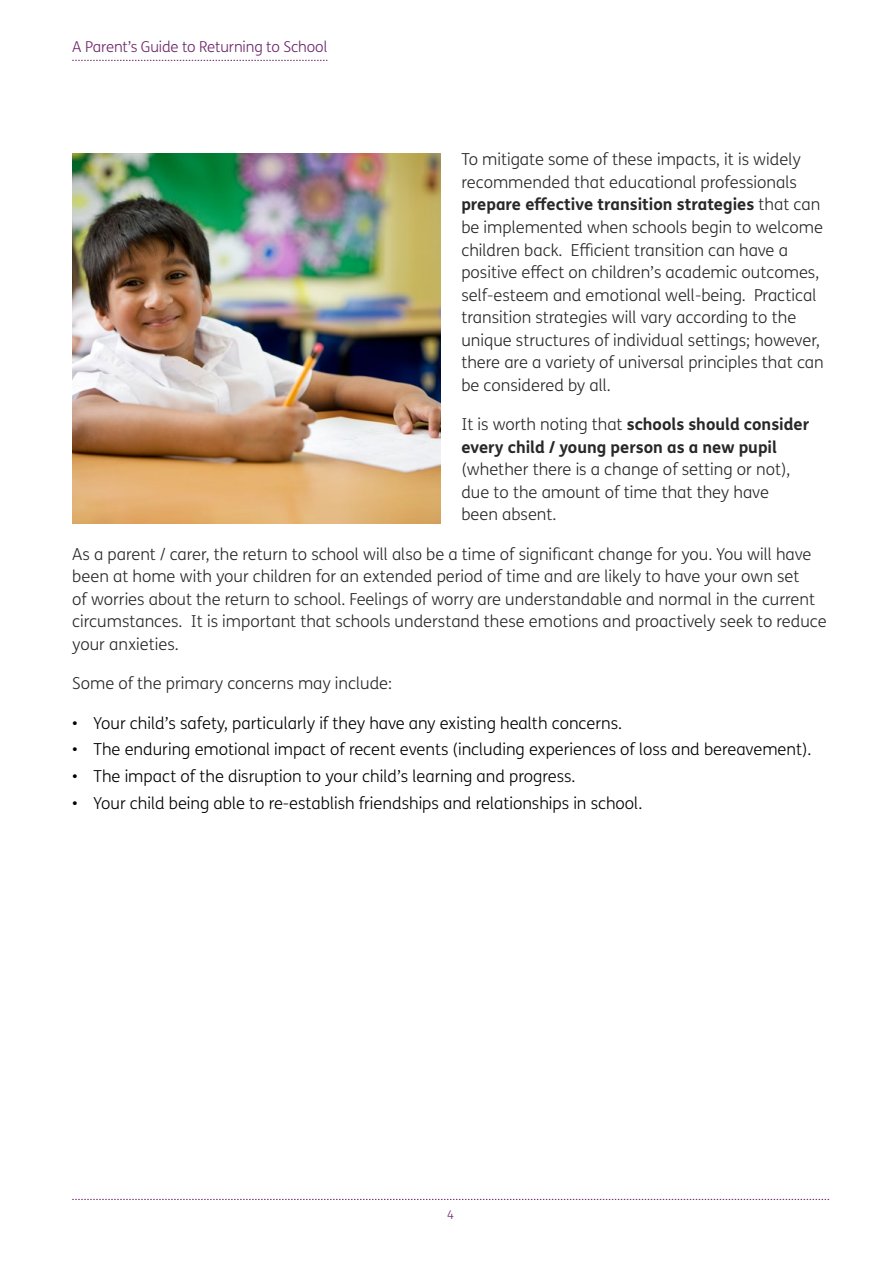
<style>
.page{position:relative;width:893px;height:1263px;background:#fff}
.page>*{position:absolute;margin:0;border:0;box-sizing:border-box;transform-origin:0 0}
.t1{font:300 16.5px/22.5px "FS Me Pro";color:#292829}
.t2{font:300 16.5px "FS Me Pro";color:#000}
.t3{font:700 16.5px/22.5px "FS Me Pro";color:#292829}
.t4{font:300 15px "FS Me Pro";letter-spacing:-.01em;color:#6d276a}
.t5{font:300 12px "FS Me Pro";color:#6d276a}
.s1{font-weight:700}
.s2{font-weight:300}
</style>
<div class="page">
<svg style="left:72px;top:1199px;width:757px;height:1px"></svg>
<svg style="left:72px;top:60px;width:255px;height:1px"></svg>
<img style="left:72px;top:153px;width:368px;height:370px">
<p class="t4" style="left:72px;top:36px;width:257px">A Parent’s Guide to Returning to School</p>
<p class="t1" style="left:461px;top:148px;width:364px">To mitigate some of these impacts, it is widely recommended that educational professionals <span class="s1">prepare effective transition strategies</span> that can be implemented when schools begin to welcome children back. Efficient transition can have a positive effect on children’s academic outcomes, self-esteem and emotional well-being. Practical transition strategies will vary according to the unique structures of individual settings; however, there are a variety of universal principles that can be considered by all.</p>
<p class="t3" style="left:461px;top:412px;width:349px"><span class="s2">It is worth noting that</span> schools should consider every child / young person as a new pupil</p>
<p class="t1" style="left:461px;top:458px;width:331px">(whether there is a change of setting or not), due to the amount of time that they have been absent.</p>
<p class="t1" style="left:72px;top:542px;width:756px">As a parent / carer, the return to school will also be a time of significant change for you. You will have been at home with your children for an extended period of time and are likely to have your own set<br>of worries about the return to school. Feelings of worry are understandable and normal in the current circumstances. It is important that schools understand these emotions and proactively seek to reduce your anxieties.</p>
<p class="t1" style="left:72px;top:672px;width:321px">Some of the primary concerns may include:</p>
<p class="t2" style="left:72px;top:712px;width:551px">• Your child’s safety, particularly if they have any existing health concerns.</p>
<p class="t2" style="left:72px;top:738px;width:741px">• The enduring emotional impact of recent events (including experiences of loss and bereavement).</p>
<p class="t2" style="left:72px;top:765px;width:505px">• The impact of the disruption to your child’s learning and progress.</p>
<p class="t2" style="left:72px;top:792px;width:572px">• Your child being able to re-establish friendships and relationships in school.</p>
<p class="t5" style="left:447px;top:1207px;width:8px">4</p>
</div>
